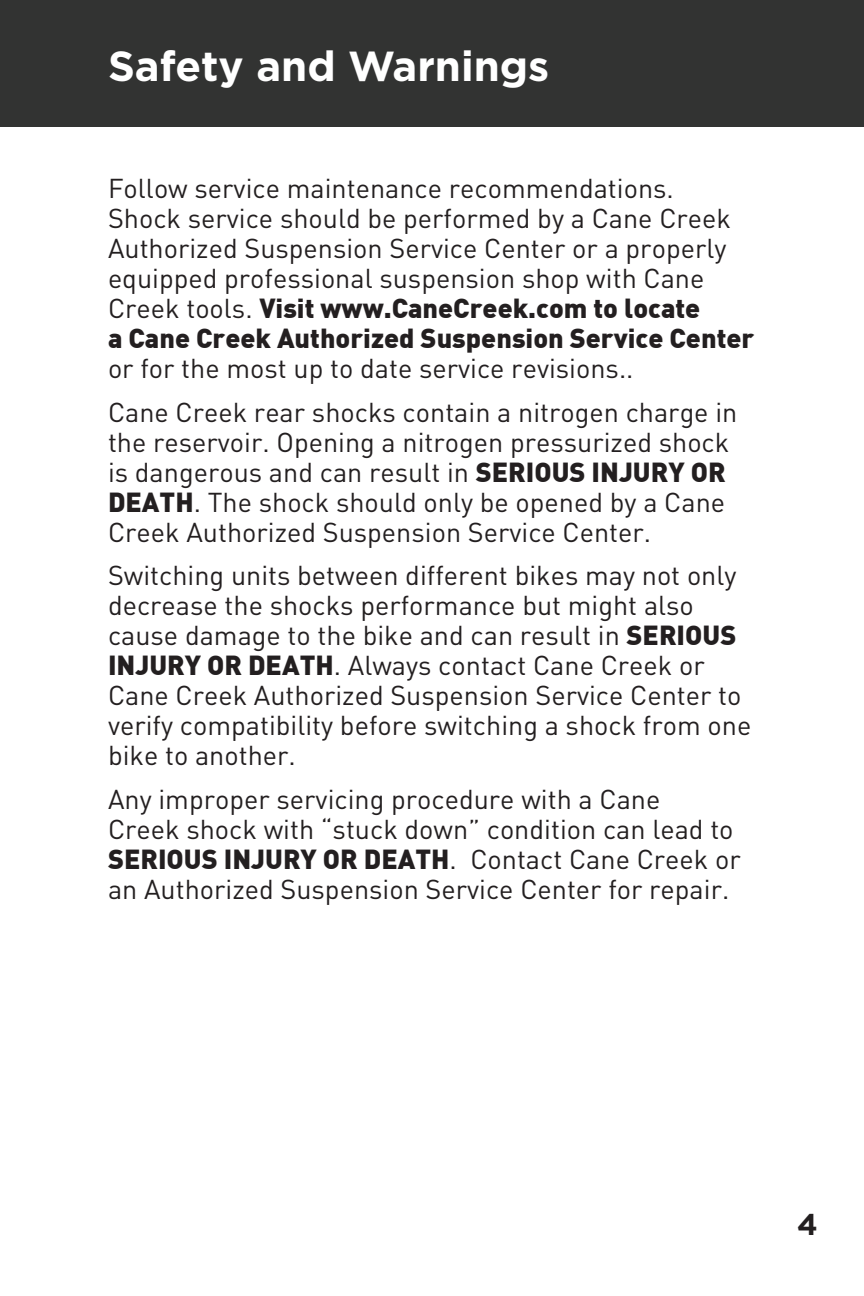
<style>
.page{position:relative;width:864px;height:1296px;background:#fff}
.page>*{position:absolute;margin:0;border:0;box-sizing:border-box;transform-origin:0 0}
.t1{font:700 42px "Gotham";color:#fff}
.t2{font:700 30px "Gotham";color:#231f20}
.t3{font:27px/30px "DIN";color:#231f20}
.s1{font-weight:900}
</style>
<div class="page">
<div style="left:0;top:0;width:864px;height:126px;background:#323332"></div>
<p class="t1" style="left:108px;top:39px;width:443px">Safety and Warnings</p>
<p class="t3" style="left:108px;top:173px;width:648px">Follow service maintenance recommendations.<br>Shock service should be performed by a Cane Creek Authorized Suspension Service Center or a properly equipped professional suspension shop with Cane Creek tools. <span class="s1">Visit www.CaneCreek.com to locate<br>a Cane Creek Authorized Suspension Service Center </span>or for the most up to date service revisions..</p>
<p class="t3" style="left:108px;top:396px;width:631px">Cane Creek rear shocks contain a nitrogen charge in the reservoir. Opening a nitrogen pressurized shock is dangerous and can result in <span class="s1">SERIOUS INJURY OR DEATH</span>. The shock should only be opened by a Cane Creek Authorized Suspension Service Center.</p>
<p class="t3" style="left:108px;top:560px;width:645px">Switching units between different bikes may not only decrease the shocks performance but might also cause damage to the bike and can result in <span class="s1">SERIOUS INJURY OR DEATH</span>. Always contact Cane Creek or Cane Creek Authorized Suspension Service Center to verify compatibility before switching a shock from one bike to another.</p>
<p class="t3" style="left:108px;top:783px;width:634px">Any improper servicing procedure with a Cane<br>Creek shock with “stuck down” condition can lead to <span class="s1">SERIOUS INJURY OR DEATH</span>. Contact Cane Creek or an Authorized Suspension Service Center for repair.</p>
<p class="t2" style="left:797px;top:1205px;width:22px">4</p>
</div>
